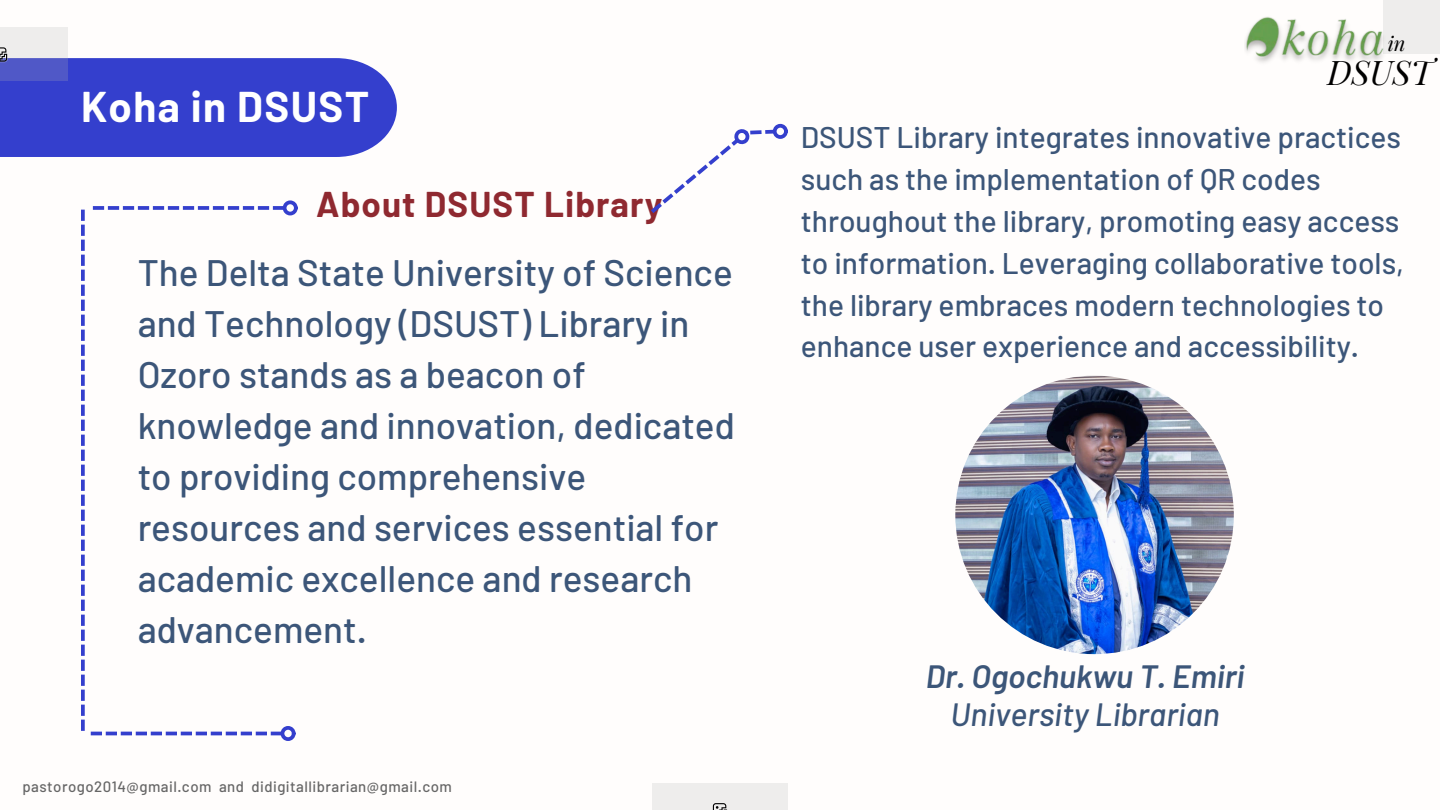
<style>
.page{position:relative;width:1440px;height:810px;background:#fff}
.page>*{position:absolute;margin:0;border:0;box-sizing:border-box;transform-origin:0 0}
.t1{font:700 42px "Barlow";letter-spacing:.03em;color:#fff}
.t2{font:500 36.8px/51px "Barlow";color:#3c5679}
.t3{font:700 35px "Barlow";letter-spacing:.03em;color:#8f2930}
.t4{font:italic 33.2px "Playfair Display";color:#000}
.t5{font:italic 600 32.3px/38.2px "Barlow";color:#3c5679;text-align:center}
.t6{font:500 29.8px/41.8px "Barlow";color:#3c5679}
.t7{font:italic 20px "Playfair Display";color:#000}
.t8{font:500 15px "Barlow";letter-spacing:.03em;color:#666}
.s1{font-weight:500}
</style>
<div class="page">
<svg style="left:93px;top:206px;width:190px;height:4px"></svg>
<div style="left:283px;top:200px;width:15px;height:15px;border:4px solid #343fcd;border-radius:50%"></div>
<svg style="left:91px;top:732px;width:190px;height:3px"></svg>
<div style="left:281px;top:726px;width:15px;height:15px;border:4px solid #343fcd;border-radius:50%"></div>
<svg style="left:81px;top:210px;width:4px;height:521px"></svg>
<div style="left:0;top:27px;width:68px;height:54px;background:#eeedec"></div>
<svg style="left:0;top:47px;width:397px;height:110px;background:#4e58d2"></svg>
<div style="left:652px;top:783px;width:136px;height:27px;background:#eeedec"></div>
<svg style="left:712px;top:803px;width:15px;height:7px"></svg>
<div style="left:1383px;top:0;width:57px;height:54px;background:#eeedec"></div>
<img style="left:955px;top:376px;width:279px;height:278px;border-radius:50%">
<div style="left:773px;top:124px;width:15px;height:15px;border:4px solid #343fcd;border-radius:50%"></div>
<svg style="left:651px;top:127px;width:123px;height:86px"></svg>
<img style="left:1244px;top:16px;width:140px;height:47px">
<h1 class="t1" style="left:81px;top:80px;width:290px">Koha in DSUST</h1>
<p class="t3" style="left:316px;top:182px;width:348px">About DSUST Library</p>
<h3 class="t2" style="left:138px;top:246px;width:599px">The Delta State University of Science and Technology (DSUST) Library in<br>Ozoro stands as a beacon of knowledge and innovation, dedicated to providing comprehensive resources and services essential for academic excellence and research advancement.</h3>
<p class="t8" style="left:22px;top:777px;width:431px">pastorogo2014@gmail.com and didigitallibrarian@gmail.com</p>
<h5 class="t7" style="left:1388px;top:29px;width:19px">in</h5>
<h4 class="t4" style="left:1327px;top:49px;width:107px">DSUST</h4>
<h2 class="t6" style="left:801px;top:116px;width:605px">DSUST Library integrates innovative practices such as the implementation of QR codes throughout the library, promoting easy access to information. Leveraging collaborative tools, the library embraces modern technologies to enhance user experience and accessibility.</h2>
<p class="t5" style="left:926px;top:655px;width:320px">Dr. Ogochukwu T. Emiri<br><span class="s1">University Librarian</span></p>
</div>
